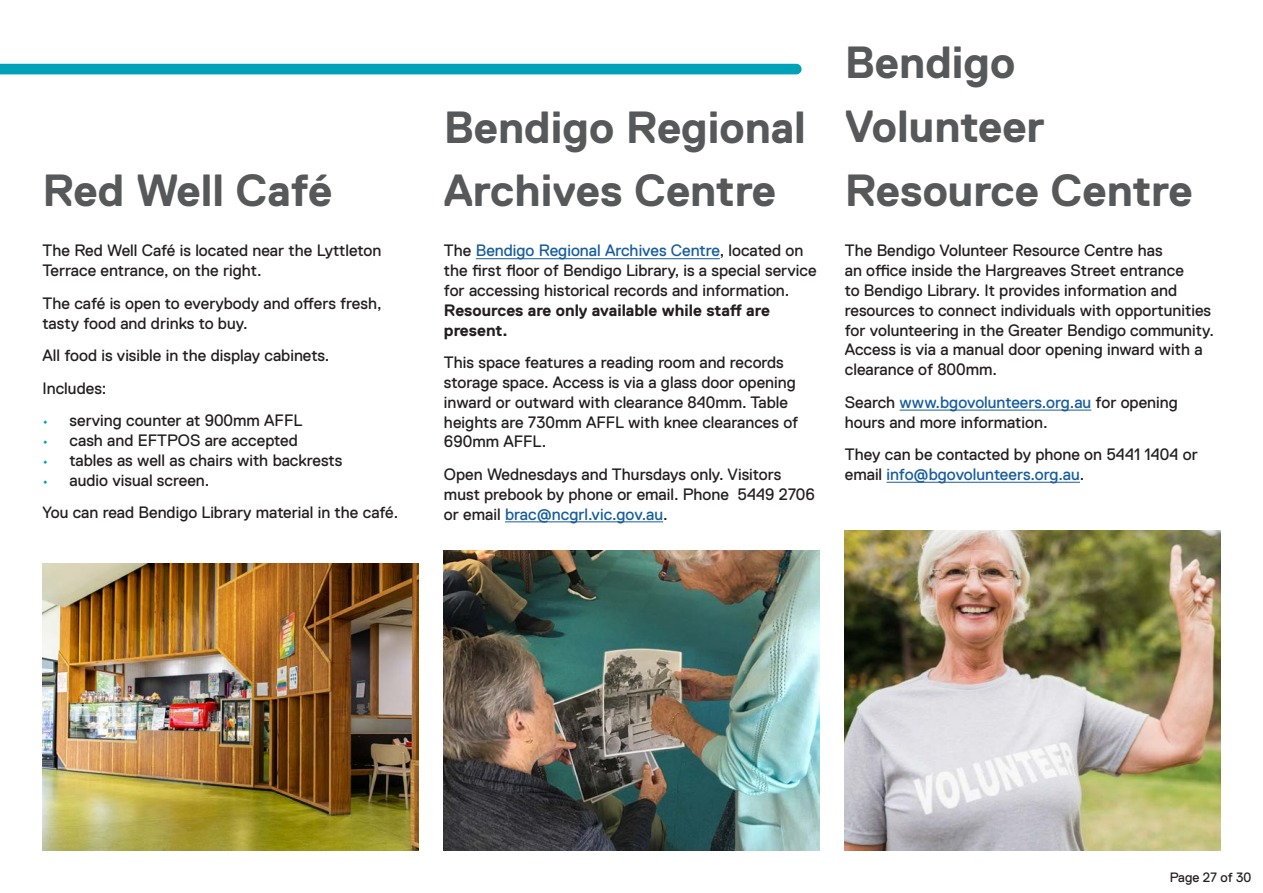
<style>
.page{position:relative;width:1263px;height:893px;background:#fff}
.page>*{position:absolute;margin:0;border:0;box-sizing:border-box;transform-origin:0 0}
.t1{font:700 45px/63.8px "Replica";color:#57585a}
.t2{font:16.5px/19.8px "Replica";color:#231f20}
.t3{font:13.5px "Replica";letter-spacing:-.005em;color:#231f20}
.s1{font-size:15px;color:#00a2b8}
.s2{color:#175d9e}
.s3{font-weight:700}
</style>
<div class="page">
<img style="left:43px;top:563px;width:375px;height:287px">
<hr style="left:476px;top:258px;width:244px;height:1px;background:#175d9e">
<hr style="left:505px;top:522px;width:158px;height:1px;background:#175d9e">
<hr style="left:900px;top:410px;width:191px;height:1px;background:#175d9e">
<hr style="left:886px;top:482px;width:194px;height:1px;background:#175d9e">
<img style="left:444px;top:551px;width:375px;height:299px">
<img style="left:845px;top:530px;width:375px;height:320px">
<div style="left:0;top:64px;width:801px;height:10px;background:#00a2b8"></div>
<p class="t1" style="left:43px;top:158px;width:291px">Red Well Café</p>
<p class="t2" style="left:43px;top:241px;width:340px">The Red Well Café is located near the Lyttleton<br>Terrace entrance, on the right.</p>
<p class="t2" style="left:43px;top:293px;width:341px">The café is open to everybody and offers fresh, tasty food and drinks to buy.</p>
<p class="t2" style="left:43px;top:346px;width:288px">All food is visible in the display cabinets.</p>
<p class="t2" style="left:43px;top:378px;width:65px">Includes:</p>
<p class="t2" style="left:43px;top:411px;width:261px"><span class="s1">•</span> serving counter at 900mm AFFL</p>
<p class="t2" style="left:43px;top:430px;width:257px"><span class="s1">•</span> cash and EFTPOS are accepted</p>
<p class="t2" style="left:43px;top:450px;width:301px"><span class="s1">•</span> tables as well as chairs with backrests</p>
<p class="t2" style="left:43px;top:470px;width:168px"><span class="s1">•</span> audio visual screen.</p>
<p class="t2" style="left:43px;top:503px;width:357px">You can read Bendigo Library material in the café.</p>
<p class="t1" style="left:444px;top:95px;width:364px">Bendigo Regional<br>Archives Centre</p>
<p class="t2" style="left:444px;top:241px;width:374px">The <span class="s2">Bendigo Regional Archives Centre</span>, located on the first floor of Bendigo Library, is a special service for accessing historical records and information.<br><span class="s3">Resources are only available while staff are present.</span></p>
<p class="t2" style="left:444px;top:353px;width:356px">This space features a reading room and records storage space. Access is via a glass door opening inward or outward with clearance 840mm. Table heights are 730mm AFFL with knee clearances of 690mm AFFL.</p>
<p class="t2" style="left:444px;top:464px;width:372px">Open Wednesdays and Thursdays only. Visitors must prebook by phone or email. Phone 5449 2706 or email <span class="s2">brac@ncgrl.vic.gov.au</span>.</p>
<p class="t1" style="left:845px;top:31px;width:349px">Bendigo<br>Volunteer<br>Resource Centre</p>
<p class="t2" style="left:845px;top:241px;width:371px">The Bendigo Volunteer Resource Centre has<br>an office inside the Hargreaves Street entrance<br>to Bendigo Library. It provides information and resources to connect individuals with opportunities for volunteering in the Greater Bendigo community.<br>Access is via a manual door opening inward with a clearance of 800mm.</p>
<p class="t2" style="left:845px;top:392px;width:334px">Search <span class="s2">www.bgovolunteers.org.au</span> for opening hours and more information.</p>
<p class="t2" style="left:845px;top:445px;width:355px">They can be contacted by phone on 5441 1404 or email <span class="s2">info@bgovolunteers.org.au</span>.</p>
<p class="t3" style="left:1170px;top:870px;width:83px">Page 27 of 30</p>
</div>
